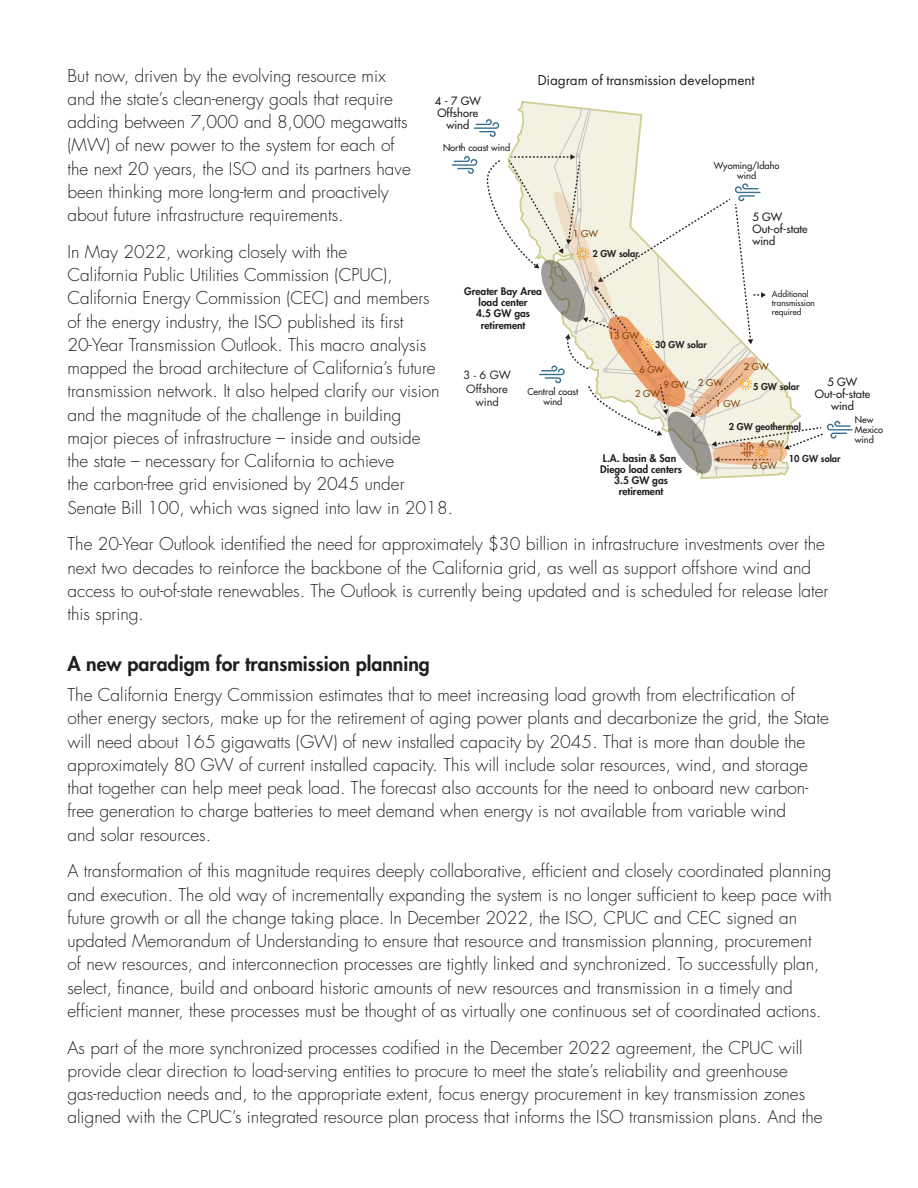
<style>
.page{position:relative;width:918px;height:1188px;background:#fff}
.page>*{position:absolute;margin:0;border:0;box-sizing:border-box;transform-origin:0 0}
.t1{font:800 19.5px "Futura Std";color:#231f20}
.t2{font:300 17.25px/23.2px "Futura Std";color:#231f20}
.t3{font:15px "Futura PT";color:#231f20}
.t4{font:500 11.1px/12px "Futura Std";color:#231f20;text-align:center}
.t5{font:11.1px/13.4px "Futura Std";color:#231f20;text-align:center}
.t6{font:800 10.2px/11.1px "Futura Std";color:#231f20;text-align:center}
.t7{font:500 9.3px/10.2px "Futura Std";color:#231f20;text-align:center}
.t8{font:800 9.3px "Futura Std";color:#231f20}
.t9{font:500 9.3px/15px "Futura Std";color:#7c4205}
.t10{font:500 8.4px/9.3px "Futura Std";color:#231f20}
</style>
<div class="page">
<svg style="left:451px;top:107px;width:402px;height:370px"></svg>
<p class="t2" style="left:68px;top:64px;width:345px">But now, driven by the evolving resource mix and the state’s clean-energy goals that require adding between 7,000 and 8,000 megawatts (MW) of new power to the system for each of the next 20 years, the ISO and its partners have been thinking more long-term and proactively about future infrastructure requirements.</p>
<p class="t2" style="left:68px;top:241px;width:387px">In May 2022, working closely with the<br>California Public Utilities Commission (CPUC), California Energy Commission (CEC) and members<br>of the energy industry, the ISO published its first 20-Year Transmission Outlook. This macro analysis mapped the broad architecture of California’s future transmission network. It also helped clarify our vision and the magnitude of the challenge in building<br>major pieces of infrastructure – inside and outside<br>the state – necessary for California to achieve<br>the carbon-free grid envisioned by 2045 under Senate Bill 100, which was signed into law in 2018.</p>
<p class="t2" style="left:68px;top:533px;width:762px">The 20-Year Outlook identified the need for approximately $30 billion in infrastructure investments over the next two decades to reinforce the backbone of the California grid, as well as support offshore wind and access to out-of-state renewables. The Outlook is currently being updated and is scheduled for release later this spring.</p>
<p class="t1" style="left:68px;top:652px;width:364px">A new paradigm for transmission planning</p>
<p class="t2" style="left:68px;top:684px;width:763px">The California Energy Commission estimates that to meet increasing load growth from electrification of other energy sectors, make up for the retirement of aging power plants and decarbonize the grid, the State will need about 165 gigawatts (GW) of new installed capacity by 2045. That is more than double the approximately 80 GW of current installed capacity. This will include solar resources, wind, and storage that together can help meet peak load. The forecast also accounts for the need to onboard new carbon&shy;free generation to charge batteries to meet demand when energy is not available from variable wind<br>and solar resources.</p>
<p class="t2" style="left:68px;top:860px;width:766px">A transformation of this magnitude requires deeply collaborative, efficient and closely coordinated planning and execution. The old way of incrementally expanding the system is no longer sufficient to keep pace with future growth or all the change taking place. In December 2022, the ISO, CPUC and CEC signed an updated Memorandum of Understanding to ensure that resource and transmission planning, procurement<br>of new resources, and interconnection processes are tightly linked and synchronized. To successfully plan, select, finance, build and onboard historic amounts of new resources and transmission in a timely and efficient manner, these processes must be thought of as virtually one continuous set of coordinated actions.</p>
<p class="t2" style="left:68px;top:1036px;width:757px">As part of the more synchronized processes codified in the December 2022 agreement, the CPUC will provide clear direction to load-serving entities to procure to meet the state’s reliability and greenhouse gas-reduction needs and, to the appropriate extent, focus energy procurement in key transmission zones aligned with the CPUC’s integrated resource plan process that informs the ISO transmission plans. And the</p>
<p class="t3" style="left:537px;top:71px;width:219px">Diagram of transmission development</p>
<p class="t4" style="left:435px;top:95px;width:48px">4 - 7 GW<br>Offshore wind</p>
<p class="t7" style="left:443px;top:142px;width:69px">North coast wind</p>
<p class="t7" style="left:714px;top:161px;width:67px">Wyoming/Idaho wind</p>
<p class="t4" style="left:752px;top:211px;width:57px;text-align:left">5 GW<br>Out-of-state wind</p>
<p class="t9" style="left:573px;top:226px;width:26px">1 GW</p>
<p class="t8" style="left:592px;top:248px;width:48px">2 GW solar</p>
<p class="t6" style="left:464px;top:286px;width:79px">Greater Bay Area load center<br>4.5 GW gas retirement</p>
<p class="t10" style="left:772px;top:289px;width:45px">Additional transmission required</p>
<p class="t9" style="left:609px;top:328px;width:32px">13 GW</p>
<p class="t8" style="left:655px;top:339px;width:53px">30 GW solar</p>
<p class="t9" style="left:744px;top:360px;width:26px">2 GW</p>
<p class="t9" style="left:663px;top:362px;width:26px;text-indent:-24px">6 GW<br>9 GW</p>
<p class="t9" style="left:635px;top:386px;width:26px">2 GW</p>
<p class="t5" style="left:463px;top:369px;width:49px">3 - 6 GW<br>Offshore wind</p>
<p class="t4" style="left:815px;top:376px;width:57px">5 GW<br>Out-of-state wind</p>
<p class="t9" style="left:698px;top:376px;width:26px">2 GW</p>
<p class="t9" style="left:715px;top:396px;width:26px">1 GW</p>
<p class="t8" style="left:753px;top:381px;width:48px">5 GW solar</p>
<p class="t7" style="left:527px;top:386px;width:52px">Central coast wind</p>
<p class="t7" style="left:855px;top:415px;width:30px;text-align:left">New<br>Mexico wind</p>
<p class="t8" style="left:729px;top:420px;width:74px">2 GW geothermal</p>
<p class="t9" style="left:759px;top:436px;width:26px">4 GW</p>
<p class="t6" style="left:600px;top:453px;width:83px">L.A. basin &amp; San<br>Diego load centers<br>3.5 GW gas retirement</p>
<p class="t8" style="left:789px;top:453px;width:53px">10 GW solar</p>
<p class="t9" style="left:752px;top:458px;width:26px">6 GW</p>
</div>
